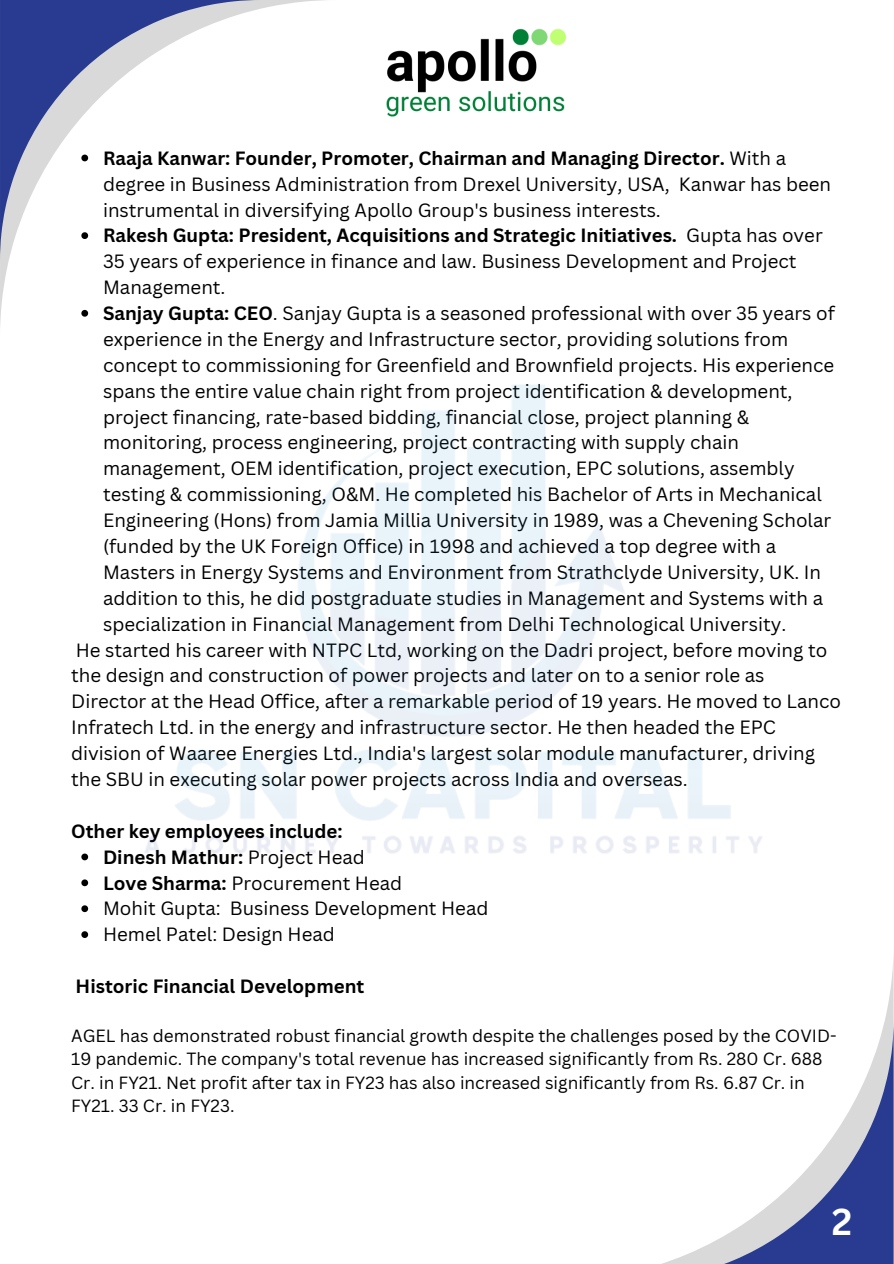
<style>
.page{position:relative;width:894px;height:1264px;background:#fff}
.page>*{position:absolute;margin:0;border:0;box-sizing:border-box;transform-origin:0 0}
.t1{font:700 36.6px "Canva Sans";color:#fff}
.t2{font:18.75px/25.8px "Canva Sans";color:#000}
.t3{font:700 18.75px/25.8px "Canva Sans";color:#000}
.t4{font:17.25px/23.7px "Canva Sans";color:#000}
.s1{font-weight:700}
.s2{font-weight:400}
</style>
<div class="page">
<svg style="left:0;top:0;width:325px;height:325px"></svg>
<svg style="left:0;top:0;width:261px;height:261px"></svg>
<svg style="left:665px;top:1019px;width:228px;height:244px"></svg>
<img style="left:386px;top:28px;width:180px;height:89px">
<svg style="left:81px;top:155px;width:7px;height:6px"></svg>
<svg style="left:81px;top:232px;width:7px;height:7px"></svg>
<svg style="left:81px;top:310px;width:7px;height:7px"></svg>
<svg style="left:81px;top:853px;width:7px;height:7px"></svg>
<svg style="left:81px;top:879px;width:7px;height:7px"></svg>
<svg style="left:81px;top:905px;width:7px;height:7px"></svg>
<svg style="left:81px;top:931px;width:7px;height:7px"></svg>
<p class="t2" style="left:103px;top:144px;width:729px"><span class="s1">Raaja Kanwar: Founder, Promoter, Chairman and Managing Director.</span> With a degree in Business Administration from Drexel University, USA, Kanwar has been instrumental in diversifying Apollo Group's business interests.</p>
<p class="t2" style="left:103px;top:222px;width:721px"><span class="s1">Rakesh Gupta: President, Acquisitions and Strategic Initiatives.</span> Gupta has over<br>35 years of experience in finance and law. Business Development and Project</p>
<p class="t2" style="left:103px;top:274px;width:733px">Management.<br><span class="s1">Sanjay Gupta: CEO</span>. Sanjay Gupta is a seasoned professional with over 35 years of experience in the Energy and Infrastructure sector, providing solutions from concept to commissioning for Greenfield and Brownfield projects. His experience spans the entire value chain right from project identification &amp; development, project financing, rate-based bidding, financial close, project planning &amp;</p>
<p class="t2" style="left:103px;top:429px;width:637px">monitoring, process engineering, project contracting with supply chain</p>
<p class="t2" style="left:103px;top:455px;width:693px">management, OEM identification, project execution, EPC solutions, assembly</p>
<p class="t2" style="left:103px;top:481px;width:720px">testing &amp; commissioning, O&amp;M. He completed his Bachelor of Arts in Mechanical</p>
<p class="t2" style="left:103px;top:507px;width:729px">Engineering (Hons) from Jamia Millia University in 1989, was a Chevening Scholar</p>
<p class="t2" style="left:103px;top:533px;width:674px">(funded by the UK Foreign Office) in 1998 and achieved a top degree with a</p>
<p class="t2" style="left:103px;top:558px;width:719px">Masters in Energy Systems and Environment from Strathclyde University, UK. In</p>
<p class="t2" style="left:103px;top:584px;width:721px">addition to this, he did postgraduate studies in Management and Systems with a</p>
<p class="t2" style="left:103px;top:610px;width:684px">specialization in Financial Management from Delhi Technological University.</p>
<p class="t2" style="left:76px;top:636px;width:752px">He started his career with NTPC Ltd, working on the Dadri project, before moving to</p>
<p class="t2" style="left:71px;top:662px;width:694px">the design and construction of power projects and later on to a senior role as</p>
<p class="t2" style="left:71px;top:688px;width:771px">Director at the Head Office, after a remarkable period of 19 years. He moved to Lanco</p>
<p class="t2" style="left:71px;top:714px;width:706px">Infratech Ltd. in the energy and infrastructure sector. He then headed the EPC</p>
<p class="t2" style="left:71px;top:740px;width:745px">division of Waaree Energies Ltd., India's largest solar module manufacturer, driving</p>
<p class="t2" style="left:71px;top:765px;width:617px">the SBU in executing solar power projects across India and overseas.</p>
<p class="t3" style="left:103px;top:817px;width:263px;text-indent:-32px">Other key employees include:<br>Dinesh Mathur: <span class="s2">Project Head</span></p>
<p class="t2" style="left:103px;top:869px;width:300px"><span class="s1">Love Sharma:</span> Procurement Head</p>
<p class="t2" style="left:103px;top:895px;width:387px">Mohit Gupta: Business Development Head</p>
<h1 class="t2" style="left:103px;top:921px;width:233px">Hemel Patel: Design Head</h1>
<p class="t3" style="left:76px;top:972px;width:290px">Historic Financial Development</p>
<p class="t4" style="left:71px;top:1022px;width:766px">AGEL has demonstrated robust financial growth despite the challenges posed by the COVID-19 pandemic. The company's total revenue has increased significantly from Rs. 280 Cr. 688<br>Cr. in FY21. Net profit after tax in FY23 has also increased significantly from Rs. 6.87 Cr. in FY21. 33 Cr. in FY23.</p>
<p class="t1" style="left:830px;top:1195px;width:23px">3</p>
<p class="t1" style="left:831px;top:1195px;width:22px">2</p>
</div>
